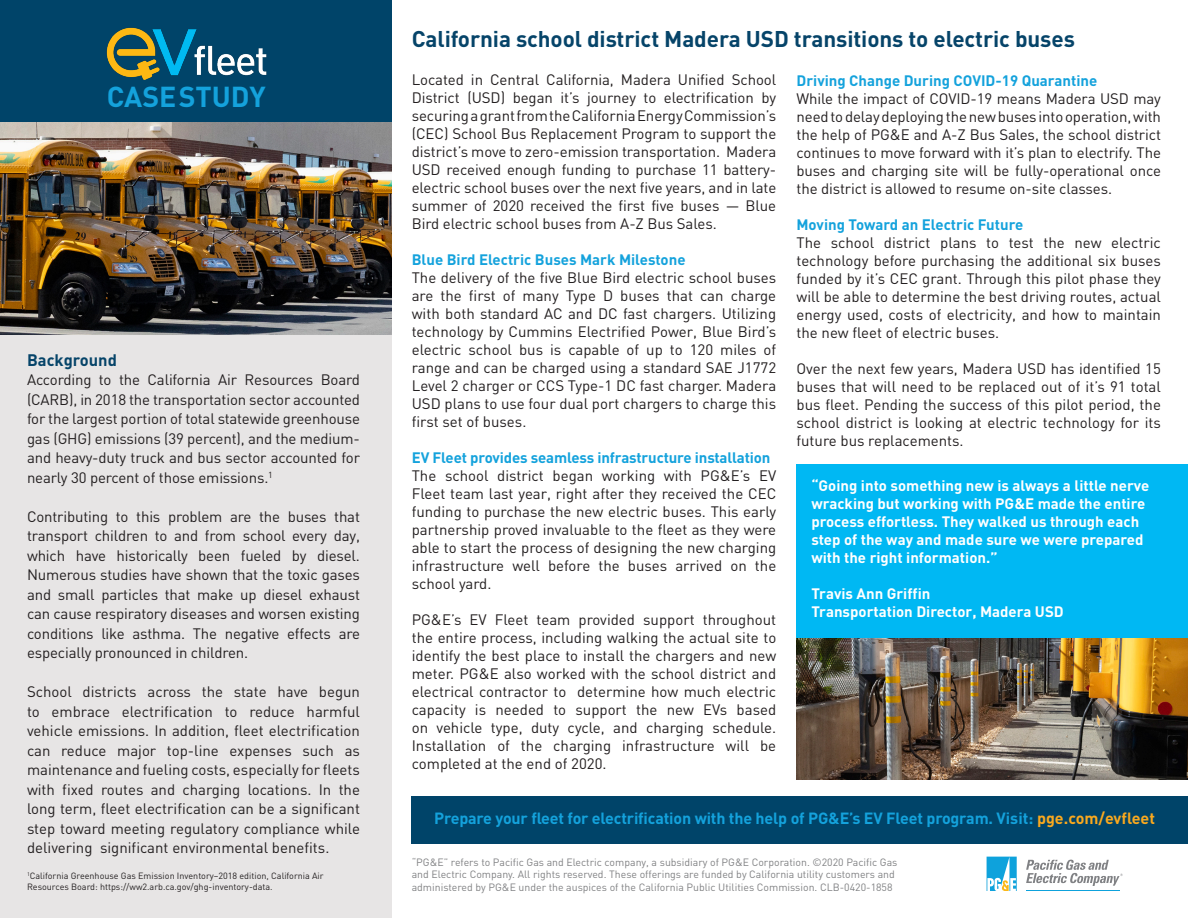
<style>
.page{position:relative;width:1188px;height:918px;background:#fff}
.page>*{position:absolute;margin:0;border:0;box-sizing:border-box;transform-origin:0 0}
.t1{font:700 28.5px "DIN";color:#14a2dc}
.t2{font:700 22.5px "DIN";letter-spacing:-.005em;color:#064469}
.t3{font:700 16.5px "DIN";color:#064469}
.t4{font:700 16.05px "DIN";letter-spacing:-.01em;color:#14a2dc}
.t5{font:15px/18px "DIN";letter-spacing:-.005em;color:#231f20;text-align:justify}
.t6{font:700 15px "DIN";color:#fff}
.t7{font:700 15px "DIN";color:#14a2dc}
.t8{font:10.5px/12.6px "DIN";color:#808183}
.t9{font:9px/10.8px "DIN";color:#231f20}
.s1{color:#faa91e}
</style>
<div class="page">
<div style="left:0;top:0;width:392px;height:918px;background:#e7e5e5"></div>
<div style="left:796px;top:464px;width:392px;height:174px;background:#00b8f3"></div>
<div style="left:412px;top:796px;width:776px;height:48px;background:#004469"></div>
<div style="left:0;top:0;width:392px;height:123px;background:#004469"></div>
<img style="left:0;top:122px;width:392px;height:213px">
<img style="left:106px;top:27px;width:161px;height:53px">
<img style="left:796px;top:638px;width:392px;height:142px">
<svg style="left:987px;top:857px;width:30px;height:34px"></svg>
<hr style="left:1026px;top:890px;width:94px;height:1px;background:#0ea2dc">
<svg style="left:1026px;top:860px;width:97px;height:26px"></svg>
<p class="t1" style="left:107px;top:78px;width:160px">CASE STUDY</p>
<h4 class="t3" style="left:27px;top:349px;width:91px">Background</h4>
<p class="t5" style="left:27px;top:370px;width:335px;line-height:19.5px">According to the California Air Resources Board (CARB), in 2018 the transportation sector accounted for the largest portion of total statewide greenhouse gas (GHG) emissions (39 percent), and the medium&shy;and heavy-duty truck and bus sector accounted for nearly 30 percent of those emissions.<sup>1</sup></p>
<p class="t5" style="left:27px;top:506px;width:335px;line-height:19.5px">Contributing to this problem are the buses that transport children to and from school every day, which have historically been fueled by diesel.<br>Numerous studies have shown that the toxic gases and small particles that make up diesel exhaust can cause respiratory diseases and worsen existing conditions like asthma. The negative effects are especially pronounced in children.</p>
<p class="t5" style="left:27px;top:682px;width:335px;line-height:19.5px">School districts across the state have begun to embrace electrification to reduce harmful vehicle emissions. In addition, fleet electrification can reduce major top-line expenses such as maintenance and fueling costs, especially for fleets with fixed routes and charging locations. In the long term, fleet electrification can be a significant step toward meeting regulatory compliance while delivering significant environmental benefits.</p>
<p class="t9" style="left:27px;top:870px;width:298px"><sup>1</sup>California Greenhouse Gas Emission Inventory–2018 edition, California Air<br>Resources Board: https://ww2.arb.ca.gov/ghg-inventory-data.</p>
<h3 class="t2" style="left:412px;top:24px;width:665px">California school district Madera USD transitions to electric buses</h3>
<p class="t5" style="left:412px;top:70px;width:366px">Located in Central California, Madera Unified School District (USD) began it’s journey to electrification by securing a grant from the California Energy Commission’s (CEC) School Bus Replacement Program to support the district’s move to zero-emission transportation. Madera USD received enough funding to purchase 11 battery&shy;electric school buses over the next five years, and in late summer of 2020 received the first five buses — Blue Bird electric school buses from A-Z Bus Sales.</p>
<h5 class="t7" style="left:412px;top:249px;width:275px">Blue Bird Electric Buses Mark Milestone</h5>
<p class="t5" style="left:412px;top:268px;width:366px">The delivery of the five Blue Bird electric school buses are the first of many Type D buses that can charge with both standard AC and DC fast chargers. Utilizing technology by Cummins Electrified Power, Blue Bird’s electric school bus is capable of up to 120 miles of range and can be charged using a standard SAE J1772<br>Level 2 charger or CCS Type-1 DC fast charger. Madera USD plans to use four dual port chargers to charge this first set of buses.</p>
<h5 class="t7" style="left:412px;top:447px;width:360px">EV Fleet provides seamless infrastructure installation</h5>
<p class="t5" style="left:412px;top:466px;width:366px">The school district began working with PG&amp;E’s EV Fleet team last year, right after they received the CEC funding to purchase the new electric buses. This early partnership proved invaluable to the fleet as they were able to start the process of designing the new charging infrastructure well before the buses arrived on the school yard.</p>
<p class="t5" style="left:412px;top:610px;width:366px">PG&amp;E’s EV Fleet team provided support throughout the entire process, including walking the actual site to identify the best place to install the chargers and new meter. PG&amp;E also worked with the school district and electrical contractor to determine how much electric capacity is needed to support the new EVs based on vehicle type, duty cycle, and charging schedule.<br>Installation of the charging infrastructure will be completed at the end of 2020.</p>
<h5 class="t7" style="left:796px;top:71px;width:302px">Driving Change During COVID-19 Quarantine</h5>
<p class="t5" style="left:796px;top:90px;width:366px">While the impact of COVID-19 means Madera USD may need to delay deploying the new buses into operation, with the help of PG&amp;E and A-Z Bus Sales, the school district continues to move forward with it’s plan to electrify. The buses and charging site will be fully-operational once the district is allowed to resume on-site classes.</p>
<h5 class="t7" style="left:796px;top:215px;width:228px">Moving Toward an Electric Future</h5>
<p class="t5" style="left:796px;top:234px;width:366px">The school district plans to test the new electric technology before purchasing the additional six buses funded by it’s CEC grant. Through this pilot phase they will be able to determine the best driving routes, actual energy used, costs of electricity, and how to maintain the new fleet of electric buses.</p>
<p class="t5" style="left:796px;top:360px;width:366px">Over the next few years, Madera USD has identified 15 buses that will need to be replaced out of it’s 91 total bus fleet. Pending the success of this pilot period, the school district is looking at electric technology for its future bus replacements.</p>
<h5 class="t6" style="left:811px;top:476px;width:339px">“Going into something new is always a little nerve</h5>
<p class="t6" style="left:811px;top:494px;width:335px">wracking but working with PG&amp;E made the entire</p>
<p class="t6" style="left:811px;top:512px;width:329px">process effortless. They walked us through each</p>
<p class="t6" style="left:811px;top:530px;width:334px">step of the way and made sure we were prepared</p>
<p class="t6" style="left:811px;top:548px;width:188px">with the right information.”</p>
<h5 class="t6" style="left:811px;top:584px;width:121px">Travis Ann Griffin</h5>
<p class="t6" style="left:811px;top:602px;width:254px">Transportation Director, Madera USD</p>
<h5 class="t4" style="left:434px;top:808px;width:722px">Prepare your fleet for electrification with the help of PG&amp;E’s EV Fleet program. Visit: <span class="s1">pge.com/evfleet</span></h5>
<p class="t8" style="left:412px;top:855px;width:487px">“PG&amp;E” refers to Pacific Gas and Electric company, a subsidiary of PG&amp;E Corporation. ©2020 Pacific Gas and Electric Company. All rights reserved. These offerings are funded by California utility customers and administered by PG&amp;E under the auspices of the California Public Utilities Commission. CLB-0420-1858</p>
</div>
